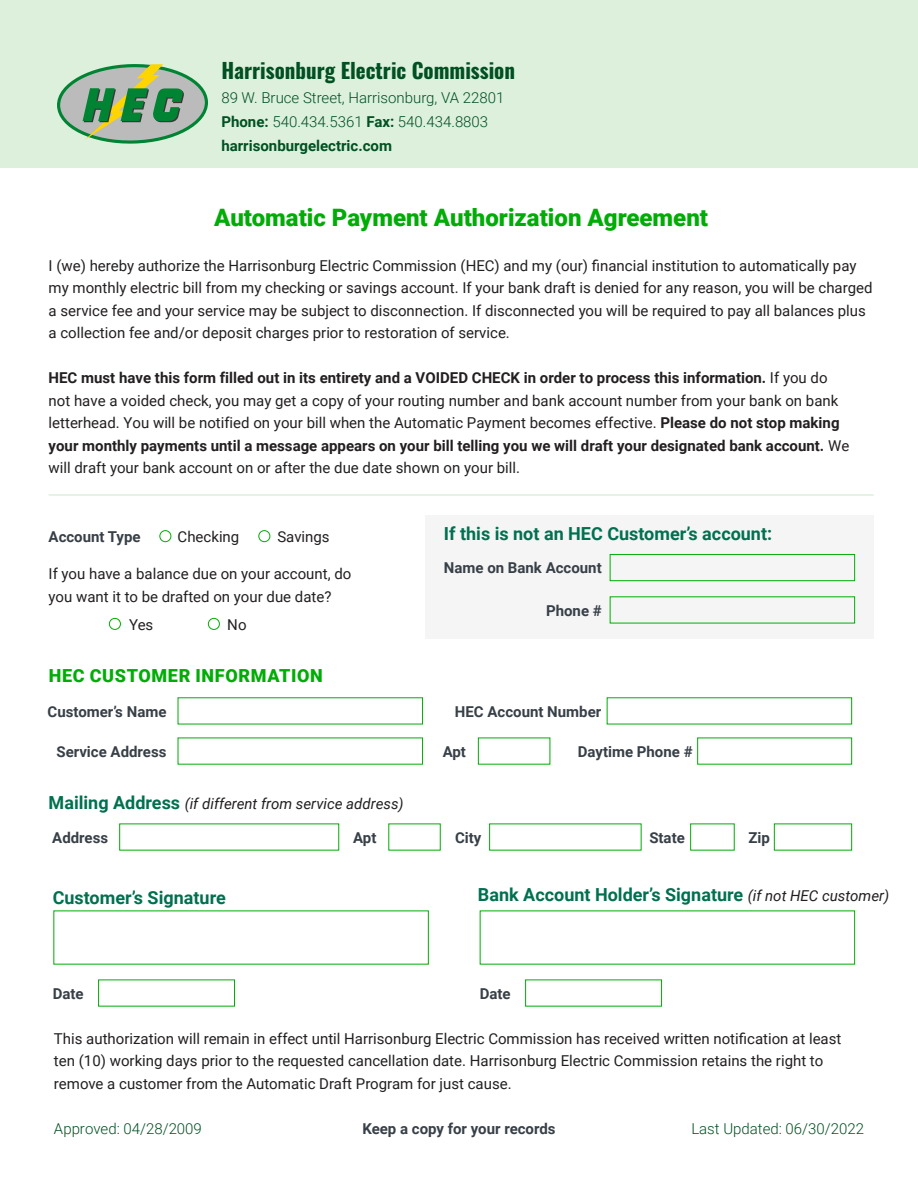
<style>
.page{position:relative;width:918px;height:1188px;background:#fff}
.page>*{position:absolute;margin:0;border:0;box-sizing:border-box;transform-origin:0 0}
.t1{font:900 24px "Roboto";color:#00ad06}
.t2{font:700 21px "Oswald";color:#005022}
.t3{font:700 18px "Roboto";color:#00704f}
.t4{font:900 18px "Roboto";letter-spacing:.035em;color:#00ad06}
.t5{font:15px/22.5px "Roboto";color:#231f20}
.t6{font:700 15px "Roboto";color:#373f47}
.t7{font:300 15px/24px "Roboto";color:#005022}
.t8{font:italic 15px "Roboto";color:#231f20}
.s1{font-weight:700}
.s2{font-weight:700;font-style:normal;font-size:18px;color:#00704f}
.s3{font-weight:400;font-style:italic;font-size:15px;color:#231f20}
</style>
<div class="page">
<div style="left:0;top:0;width:918px;height:167px;background:#dcf0dc"></div>
<hr style="left:49px;top:494px;width:825px;height:2px;background:#dcf0dc">
<div style="left:425px;top:515px;width:449px;height:124px;background:#f5f5f6"></div>
<svg style="left:98px;top:979px;width:564px;height:28px"></svg>
<svg style="left:57px;top:64px;width:151px;height:80px"></svg>
<div style="left:159px;top:530px;width:12px;height:12px;border:1px solid #00ad06;border-radius:50%"></div>
<div style="left:258px;top:530px;width:12px;height:12px;border:1px solid #00ad06;border-radius:50%"></div>
<div style="left:109px;top:618px;width:12px;height:12px;border:1px solid #00ad06;border-radius:50%"></div>
<div style="left:208px;top:618px;width:12px;height:12px;border:1px solid #00ad06;border-radius:50%"></div>
<svg style="left:609px;top:554px;width:246px;height:70px"></svg>
<svg style="left:177px;top:697px;width:675px;height:68px"></svg>
<svg style="left:119px;top:823px;width:733px;height:28px"></svg>
<svg style="left:53px;top:910px;width:802px;height:55px"></svg>
<h1 class="t2" style="left:221px;top:60px;width:295px">Harrisonburg Electric Commission</h1>
<p class="t7" style="left:221px;top:85px;width:285px">89 W. Bruce Street, Harrisonburg, VA 22801<br><span class="s1">Phone:</span> 540.434.5361 <span class="s1">Fax:</span> 540.434.8803 <span class="s1">harrisonburgelectric.com</span></p>
<p class="t1" style="left:214px;top:200px;width:496px">Automatic Payment Authorization Agreement</p>
<p class="t5" style="left:49px;top:253px;width:825px">I (we) hereby authorize the Harrisonburg Electric Commission (HEC) and my (our) financial institution to automatically pay my monthly electric bill from my checking or savings account. If your bank draft is denied for any reason, you will be charged a service fee and your service may be subject to disconnection. If disconnected you will be required to pay all balances plus a collection fee and/or deposit charges prior to restoration of service.</p>
<p class="t5" style="left:49px;top:366px;width:802px"><span class="s1">HEC must have this form filled out in its entirety and a VOIDED CHECK in order to process this information.</span> If you do not have a voided check, you may get a copy of your routing number and bank account number from your bank on bank letterhead. You will be notified on your bill when the Automatic Payment becomes effective. <span class="s1">Please do not stop making your monthly payments until a message appears on your bill telling you we will draft your designated bank account.</span> We will draft your bank account on or after the due date shown on your bill.</p>
<p class="t6" style="left:49px;top:526px;width:94px">Account Type</p>
<p class="t5" style="left:178px;top:525px;width:63px">Checking</p>
<p class="t5" style="left:277px;top:525px;width:54px">Savings</p>
<p class="t3" style="left:444px;top:521px;width:330px">If this is not an HEC Customer’s account:</p>
<p class="t6" style="left:444px;top:558px;width:159px">Name on Bank Account</p>
<p class="t5" style="left:49px;top:562px;width:304px">If you have a balance due on your account, do you want it to be drafted on your due date?</p>
<p class="t6" style="left:546px;top:600px;width:57px">Phone #</p>
<p class="t5" style="left:129px;top:613px;width:26px">Yes</p>
<p class="t5" style="left:227px;top:613px;width:21px">No</p>
<h3 class="t4" style="left:49px;top:663px;width:276px">HEC CUSTOMER INFORMATION</h3>
<p class="t6" style="left:48px;top:701px;width:120px">Customer’s Name</p>
<p class="t6" style="left:455px;top:701px;width:148px">HEC Account Number</p>
<p class="t6" style="left:56px;top:741px;width:112px">Service Address</p>
<p class="t6" style="left:443px;top:741px;width:25px">Apt</p>
<p class="t6" style="left:578px;top:741px;width:116px">Daytime Phone #</p>
<p class="t8" style="left:49px;top:793px;width:357px"><span class="s2">Mailing Address</span> (if different from service address)</p>
<p class="t6" style="left:52px;top:827px;width:57px">Address</p>
<p class="t6" style="left:353px;top:827px;width:25px">Apt</p>
<p class="t6" style="left:455px;top:827px;width:28px">City</p>
<p class="t6" style="left:649px;top:827px;width:37px">State</p>
<p class="t6" style="left:749px;top:827px;width:23px">Zip</p>
<p class="t3" style="left:53px;top:885px;width:175px">Customer’s Signature</p>
<p class="t3" style="left:478px;top:882px;width:413px">Bank Account Holder’s Signature <span class="s3">(if not HEC customer)</span></p>
<p class="t6" style="left:53px;top:983px;width:32px">Date</p>
<p class="t6" style="left:480px;top:983px;width:32px">Date</p>
<p class="t5" style="left:54px;top:1027px;width:789px">This authorization will remain in effect until Harrisonburg Electric Commission has received written notification at least ten (10) working days prior to the requested cancellation date. Harrisonburg Electric Commission retains the right to remove a customer from the Automatic Draft Program for just cause.</p>
<p class="t7" style="left:54px;top:1116px;width:149px">Approved: 04/28/2009</p>
<p class="t6" style="left:362px;top:1118px;width:195px">Keep a copy for your records</p>
<p class="t7" style="left:691px;top:1116px;width:174px">Last Updated: 06/30/2022</p>
</div>
